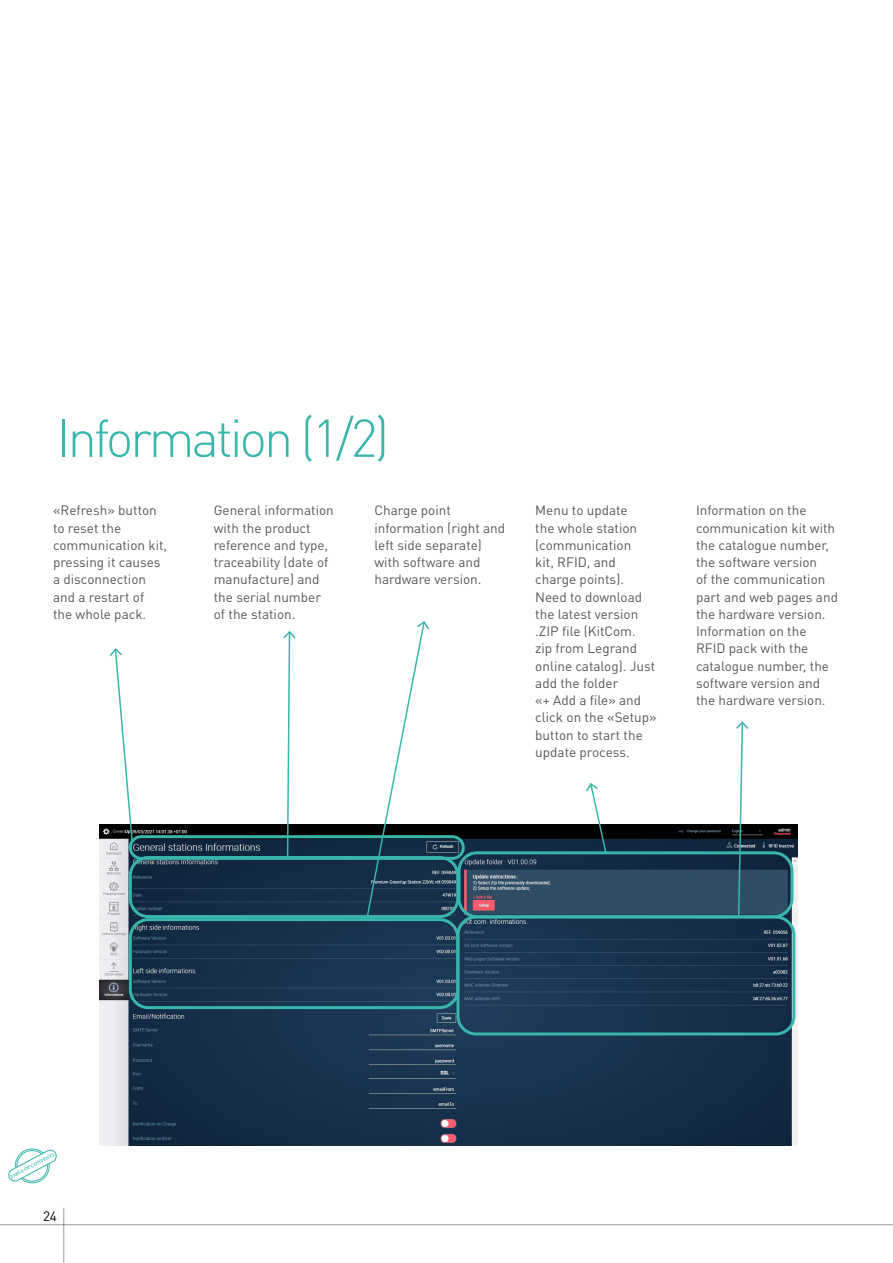
<style>
.page{position:relative;width:893px;height:1263px;background:#fff}
.page>*{position:absolute;margin:0;border:0;box-sizing:border-box;transform-origin:0 0}
.t1{font:300 52.5px "DIN Pro";letter-spacing:-.06em;color:#38b6ab}
.t2{font:13.5px/17.2px "DIN Pro";color:#575756}
.t3{font:13.5px "DIN Pro";color:#000}
.t4{font:700 4.95px "Minion Pro";color:#38b6ab}
</style>
<div class="page">
<hr style="left:63px;top:1208px;width:1px;height:55px;background:#9d9d9c">
<hr style="left:0;top:1224px;width:893px;height:1px;background:#9d9d9c">
<div style="left:15px;top:1148px;width:35px;height:35px;border:1px solid #38b6ab;border-radius:50%"></div>
<svg style="left:11px;top:1152px;width:44px;height:30px"></svg>
<img style="left:100px;top:824px;width:698px;height:321px">
<div style="left:129px;top:835px;width:336px;height:25px;border:3px solid #38b6ab;border-radius:11px"></div>
<div style="left:129px;top:856px;width:330px;height:62px;border:3px solid #38b6ab;border-radius:18px"></div>
<div style="left:129px;top:918px;width:330px;height:91px;border:3px solid #38b6ab;border-radius:18px"></div>
<div style="left:458px;top:851px;width:335px;height:67px;border:3px solid #38b6ab;border-radius:18px"></div>
<div style="left:456px;top:915px;width:339px;height:120px;border:3px solid #38b6ab;border-radius:18px"></div>
<svg style="left:108px;top:648px;width:26px;height:196px"></svg>
<svg style="left:282px;top:631px;width:15px;height:229px"></svg>
<svg style="left:365px;top:621px;width:65px;height:299px"></svg>
<svg style="left:585px;top:783px;width:23px;height:72px"></svg>
<svg style="left:735px;top:721px;width:15px;height:197px"></svg>
<h1 class="t1" style="left:56px;top:402px;width:334px">Information (1/2)</h1>
<p class="t2" style="left:53px;top:501px;width:116px">«Refresh» button to reset the communication kit, pressing it causes a disconnection and a restart of<br>the whole pack.</p>
<p class="t2" style="left:214px;top:501px;width:122px">General information with the product reference and type, traceability (date of manufacture) and the serial number of the station.</p>
<p class="t2" style="left:374px;top:501px;width:132px">Charge point information (right and left side separate) with software and hardware version.</p>
<p class="t2" style="left:535px;top:501px;width:123px">Menu to update<br>the whole station (communication<br>kit, RFID, and charge points).<br>Need to download the latest version .ZIP file (KitCom.<br>zip from Legrand online catalog). Just add the folder<br>«+ Add a file» and click on the «Setup» button to start the update process.</p>
<p class="t2" style="left:696px;top:501px;width:144px">Information on the communication kit with the catalogue number, the software version<br>of the communication part and web pages and the hardware version.<br>Information on the<br>RFID pack with the catalogue number, the software version and the hardware version.</p>
<p class="t4" style="left:9px;top:1174px;width:51px;rotate:-28deg">TABLE OF CONTENTS</p>
<p class="t3" style="left:43px;top:1207px;width:15px">24</p>
</div>
